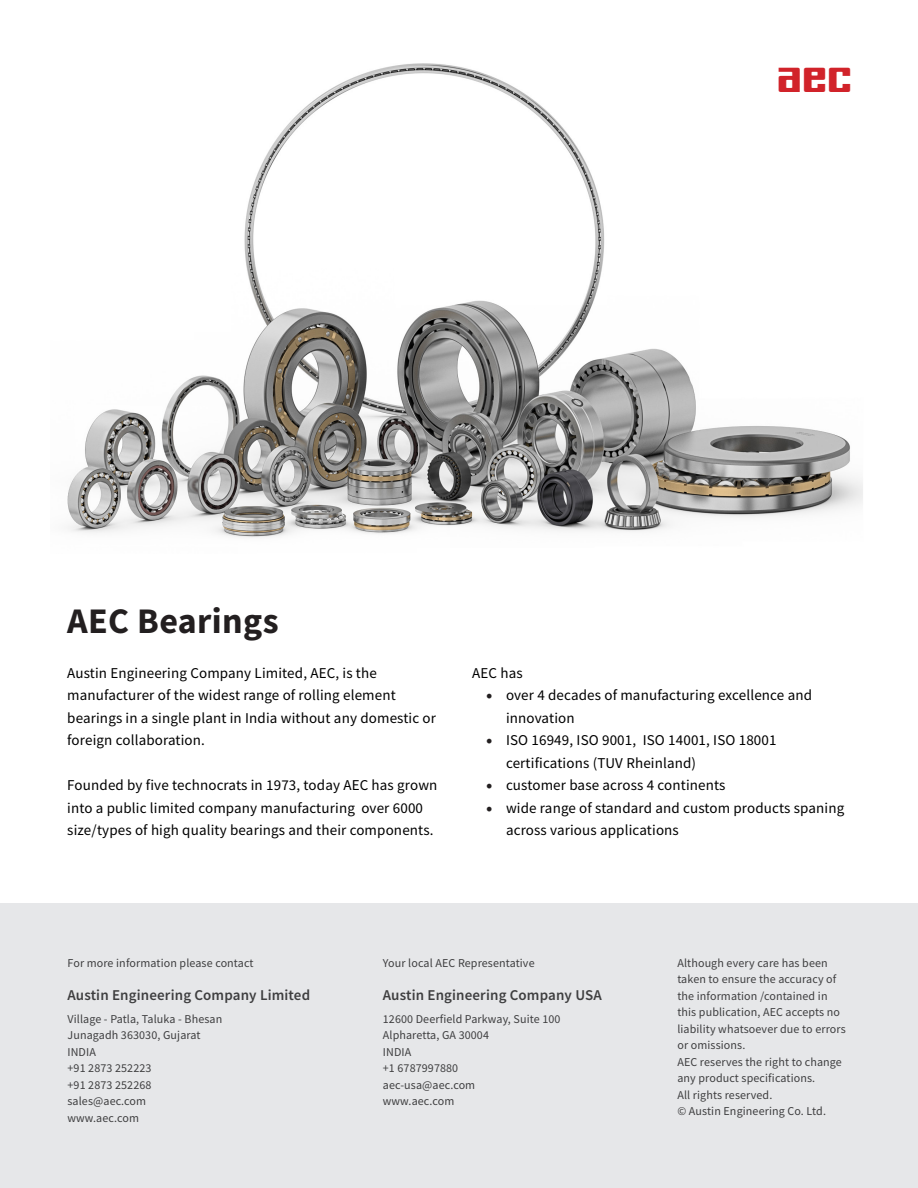
<style>
.page{position:relative;width:918px;height:1188px;background:#fff}
.page>*{position:absolute;margin:0;border:0;box-sizing:border-box;transform-origin:0 0}
.t1{font:45px "AEC Regular";color:#d1232a}
.Heading_2{font:700 36px "Source Sans Pro";letter-spacing:.01em;color:#231f20}
.t2{font:15px/22.5px "Source Sans Pro";letter-spacing:.01em;color:#000}
.t3{font:600 15px "Source Sans Pro";letter-spacing:.01em;color:#3e3e3f}
.t4{font:12px/16.5px "Source Sans Pro";letter-spacing:.01em;color:#3e3e3f}
.s1{font-family:"Minion Pro";font-size:18px;color:#231f20}
</style>
<div class="page">
<div style="left:0;top:904px;width:918px;height:284px;background:#e6e7e9"></div>
<img style="left:67px;top:63px;width:796px;height:475px">
<p class="t1" style="left:777px;top:53px;width:77px">aec</p>
<p class="Heading_2" style="left:67px;top:597px;width:213px">AEC Bearings</p>
<p class="t2" style="left:67px;top:661px;width:370px">Austin Engineering Company Limited, AEC, is the manufacturer of the widest range of rolling element bearings in a single plant in India without any domestic or foreign collaboration.</p>
<p class="t2" style="left:67px;top:774px;width:372px">Founded by five technocrats in 1973, today AEC has grown into a public limited company manufacturing over 6000 size/types of high quality bearings and their components.</p>
<p class="t2" style="left:472px;top:661px;width:52px">AEC has</p>
<p class="t2" style="left:506px;top:684px;width:308px;text-indent:-20px"><span class="s1">•</span> over 4 decades of manufacturing excellence and innovation</p>
<p class="t2" style="left:506px;top:729px;width:272px;text-indent:-20px"><span class="s1">•</span> ISO 16949, ISO 9001, ISO 14001, ISO 18001 certifications (TUV Rheinland)</p>
<p class="t2" style="left:486px;top:774px;width:241px"><span class="s1">•</span> customer base across 4 continents</p>
<p class="t2" style="left:506px;top:796px;width:340px;text-indent:-20px"><span class="s1">•</span> wide range of standard and custom products spaning across various applications</p>
<p class="t4" style="left:68px;top:954px;width:188px">For more information please contact</p>
<p class="t3" style="left:68px;top:985px;width:244px">Austin Engineering Company Limited</p>
<p class="t4" style="left:68px;top:1011px;width:156px">Village - Patla, Taluka - Bhesan</p>
<p class="t4" style="left:68px;top:1027px;width:135px">Junagadh 363030, Gujarat</p>
<p class="t4" style="left:68px;top:1044px;width:30px">INDIA</p>
<p class="t4" style="left:68px;top:1060px;width:86px">+91 2873 252223</p>
<p class="t4" style="left:68px;top:1077px;width:86px">+91 2873 252268</p>
<p class="t4" style="left:68px;top:1093px;width:80px">sales@aec.com</p>
<p class="t4" style="left:68px;top:1110px;width:73px">www.aec.com</p>
<p class="t4" style="left:383px;top:954px;width:153px">Your local AEC Representative</p>
<p class="t3" style="left:383px;top:985px;width:221px">Austin Engineering Company USA</p>
<p class="t4" style="left:383px;top:1011px;width:179px">12600 Deerfield Parkway, Suite 100</p>
<p class="t4" style="left:383px;top:1027px;width:108px">Alpharetta, GA 30004</p>
<p class="t4" style="left:383px;top:1044px;width:30px">INDIA</p>
<p class="t4" style="left:383px;top:1060px;width:77px">+1 6787997880</p>
<p class="t4" style="left:383px;top:1077px;width:94px">aec-usa@aec.com</p>
<p class="t4" style="left:383px;top:1093px;width:73px">www.aec.com</p>
<p class="t4" style="left:677px;top:954px;width:170px">Although every care has been taken to ensure the accuracy of the information /contained in this publication, AEC accepts no liability whatsoever due to errors or omissions.</p>
<p class="t4" style="left:677px;top:1053px;width:166px">AEC reserves the right to change any product specifications.</p>
<p class="t4" style="left:677px;top:1086px;width:96px">All rights reserved.</p>
<p class="t4" style="left:677px;top:1103px;width:150px">© Austin Engineering Co. Ltd.</p>
</div>
